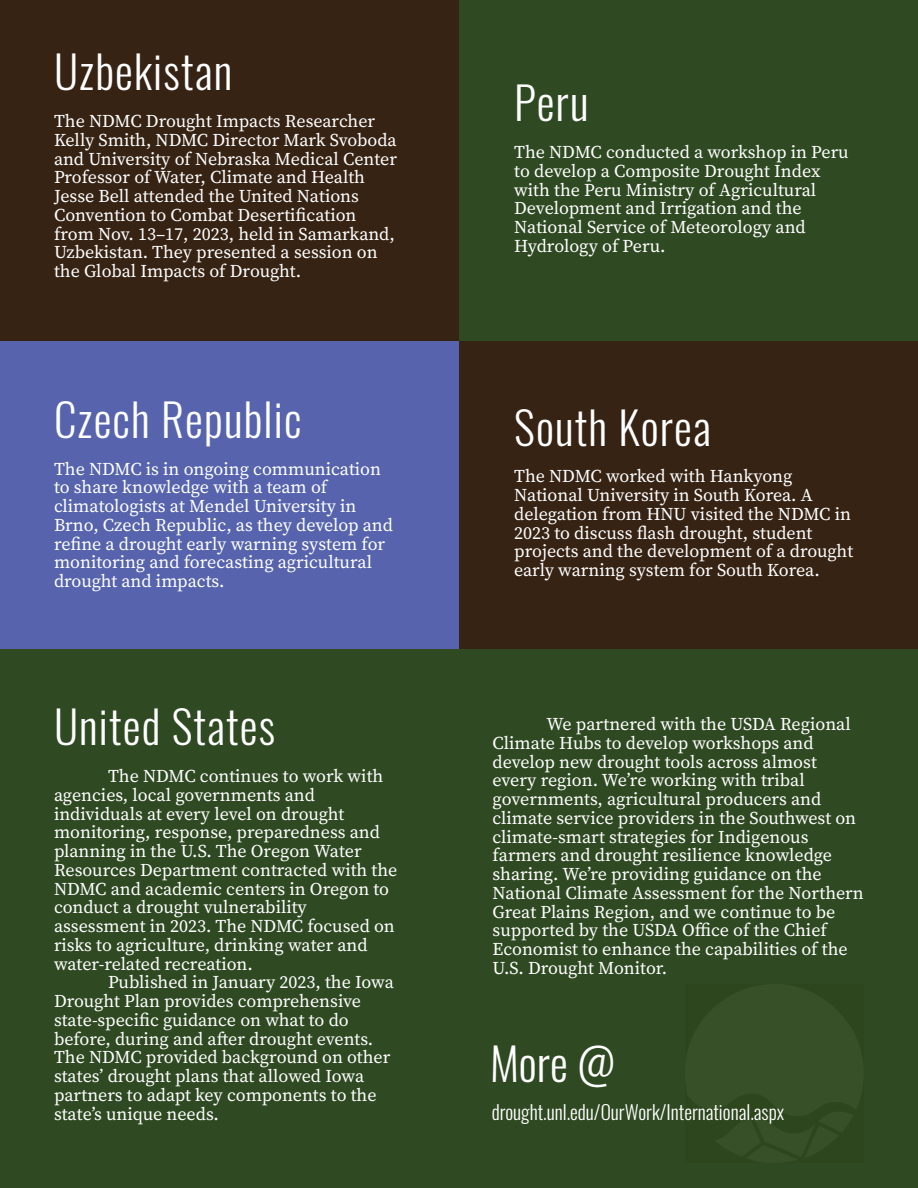
<style>
.page{position:relative;width:918px;height:1188px;background:#fff}
.page>*{position:absolute;margin:0;border:0;box-sizing:border-box;transform-origin:0 0}
.t1{font:300 45px "Oswald";letter-spacing:.025em;color:#fff}
.t2{font:300 19.5px "Oswald";color:#fff}
.t3{font:18px "Source Serif 4";color:#fff}
</style>
<div class="page">
<div style="left:0;top:648px;width:918px;height:540px;background:#2f4a22"></div>
<div style="left:0;top:0;width:459px;height:341px;background:#372314"></div>
<div style="left:0;top:341px;width:459px;height:307px;background:#5764ad"></div>
<div style="left:459px;top:0;width:459px;height:341px;background:#2f4a22"></div>
<div style="left:459px;top:341px;width:459px;height:307px;background:#372314"></div>
<p class="t1" style="left:54px;top:37px;width:180px">Uzbekistan</p>
<p class="t3" style="left:54px;top:109px;width:323px">The NDMC Drought Impacts Researcher</p>
<p class="t3" style="left:54px;top:127px;width:344px">Kelly Smith, NDMC Director Mark Svoboda</p>
<p class="t3" style="left:54px;top:146px;width:345px">and University of Nebraska Medical Center</p>
<p class="t3" style="left:54px;top:165px;width:313px">Professor of Water, Climate and Health</p>
<p class="t3" style="left:54px;top:184px;width:306px">Jesse Bell attended the United Nations</p>
<p class="t3" style="left:54px;top:202px;width:304px">Convention to Combat Desertification</p>
<p class="t3" style="left:54px;top:221px;width:342px">from Nov. 13–17, 2023, held in Samarkand,</p>
<p class="t3" style="left:54px;top:240px;width:325px">Uzbekistan. They presented a session on</p>
<p class="t3" style="left:54px;top:259px;width:249px">the Global Impacts of Drought.</p>
<p class="t1" style="left:54px;top:384px;width:249px">Czech Republic</p>
<p class="t3" style="left:54px;top:456px;width:329px">The NDMC is in ongoing communication</p>
<p class="t3" style="left:54px;top:475px;width:275px">to share knowledge with a team of</p>
<p class="t3" style="left:54px;top:493px;width:304px">climatologists at Mendel University in</p>
<p class="t3" style="left:54px;top:512px;width:341px">Brno, Czech Republic, as they develop and</p>
<p class="t3" style="left:54px;top:531px;width:333px">refine a drought early warning system for</p>
<p class="t3" style="left:54px;top:550px;width:320px">monitoring and forecasting agricultural</p>
<p class="t3" style="left:54px;top:568px;width:172px">drought and impacts.</p>
<p class="t1" style="left:54px;top:692px;width:223px">United States</p>
<p class="t3" style="left:108px;top:763px;width:277px">The NDMC continues to work with</p>
<p class="t3" style="left:54px;top:782px;width:263px">agencies, local governments and</p>
<p class="t3" style="left:54px;top:801px;width:292px">individuals at every level on drought</p>
<p class="t3" style="left:54px;top:820px;width:328px">monitoring, response, preparedness and</p>
<p class="t3" style="left:54px;top:838px;width:309px">planning in the U.S. The Oregon Water</p>
<p class="t3" style="left:54px;top:857px;width:345px">Resources Department contracted with the</p>
<p class="t3" style="left:54px;top:876px;width:337px">NDMC and academic centers in Oregon to</p>
<p class="t3" style="left:54px;top:895px;width:254px">conduct a drought vulnerability</p>
<p class="t3" style="left:54px;top:913px;width:342px">assessment in 2023. The NDMC focused on</p>
<p class="t3" style="left:54px;top:932px;width:315px">risks to agriculture, drinking water and</p>
<p class="t3" style="left:54px;top:951px;width:200px">water-related recreation.</p>
<p class="t3" style="left:108px;top:970px;width:287px">Published in January 2023, the Iowa</p>
<p class="t3" style="left:54px;top:988px;width:309px">Drought Plan provides comprehensive</p>
<p class="t3" style="left:54px;top:1007px;width:296px">state-specific guidance on what to do</p>
<p class="t3" style="left:54px;top:1026px;width:321px">before, during and after drought events.</p>
<p class="t3" style="left:54px;top:1045px;width:338px">The NDMC provided background on other</p>
<p class="t3" style="left:54px;top:1063px;width:312px">statesʼ drought plans that allowed Iowa</p>
<p class="t3" style="left:54px;top:1082px;width:324px">partners to adapt key components to the</p>
<p class="t3" style="left:54px;top:1101px;width:166px">stateʼs unique needs.</p>
<p class="t1" style="left:514px;top:68px;width:76px">Peru</p>
<p class="t3" style="left:514px;top:139px;width:336px">The NDMC conducted a workshop in Peru</p>
<p class="t3" style="left:514px;top:158px;width:308px">to develop a Composite Drought Index</p>
<p class="t3" style="left:514px;top:177px;width:304px">with the Peru Ministry of Agricultural</p>
<p class="t3" style="left:514px;top:196px;width:289px">Development and Irrigation and the</p>
<p class="t3" style="left:514px;top:214px;width:293px">National Service of Meteorology and</p>
<p class="t3" style="left:514px;top:233px;width:153px">Hydrology of Peru.</p>
<p class="t1" style="left:514px;top:392px;width:198px">South Korea</p>
<p class="t3" style="left:514px;top:464px;width:280px">The NDMC worked with Hankyong</p>
<p class="t3" style="left:514px;top:482px;width:300px">National University in South Korea. A</p>
<p class="t3" style="left:514px;top:501px;width:338px">delegation from HNU visited the NDMC in</p>
<p class="t3" style="left:514px;top:520px;width:300px">2023 to discuss flash drought, student</p>
<p class="t3" style="left:514px;top:539px;width:340px">projects and the development of a drought</p>
<p class="t3" style="left:514px;top:557px;width:307px">early warning system for South Korea.</p>
<p class="t3" style="left:547px;top:711px;width:306px">We partnered with the USDA Regional</p>
<p class="t3" style="left:493px;top:730px;width:323px">Climate Hubs to develop workshops and</p>
<p class="t3" style="left:493px;top:749px;width:326px">develop new drought tools across almost</p>
<p class="t3" style="left:493px;top:768px;width:314px">every region. Weʼre working with tribal</p>
<p class="t3" style="left:493px;top:786px;width:330px">governments, agricultural producers and</p>
<p class="t3" style="left:493px;top:805px;width:365px">climate service providers in the Southwest on</p>
<p class="t3" style="left:493px;top:824px;width:317px">climate-smart strategies for Indigenous</p>
<p class="t3" style="left:493px;top:843px;width:341px">farmers and drought resilience knowledge</p>
<p class="t3" style="left:493px;top:861px;width:331px">sharing. Weʼre providing guidance on the</p>
<p class="t3" style="left:493px;top:880px;width:373px">National Climate Assessment for the Northern</p>
<p class="t3" style="left:493px;top:899px;width:344px">Great Plains Region, and we continue to be</p>
<p class="t3" style="left:493px;top:918px;width:336px">supported by the USDA Office of the Chief</p>
<p class="t3" style="left:493px;top:936px;width:357px">Economist to enhance the capabilities of the</p>
<p class="t3" style="left:493px;top:955px;width:176px">U.S. Drought Monitor.</p>
<p class="t1" style="left:490px;top:1029px;width:126px">More @</p>
<p class="t2" style="left:492px;top:1096px;width:294px">drought.unl.edu/OurWork/International.aspx</p>
</div>
